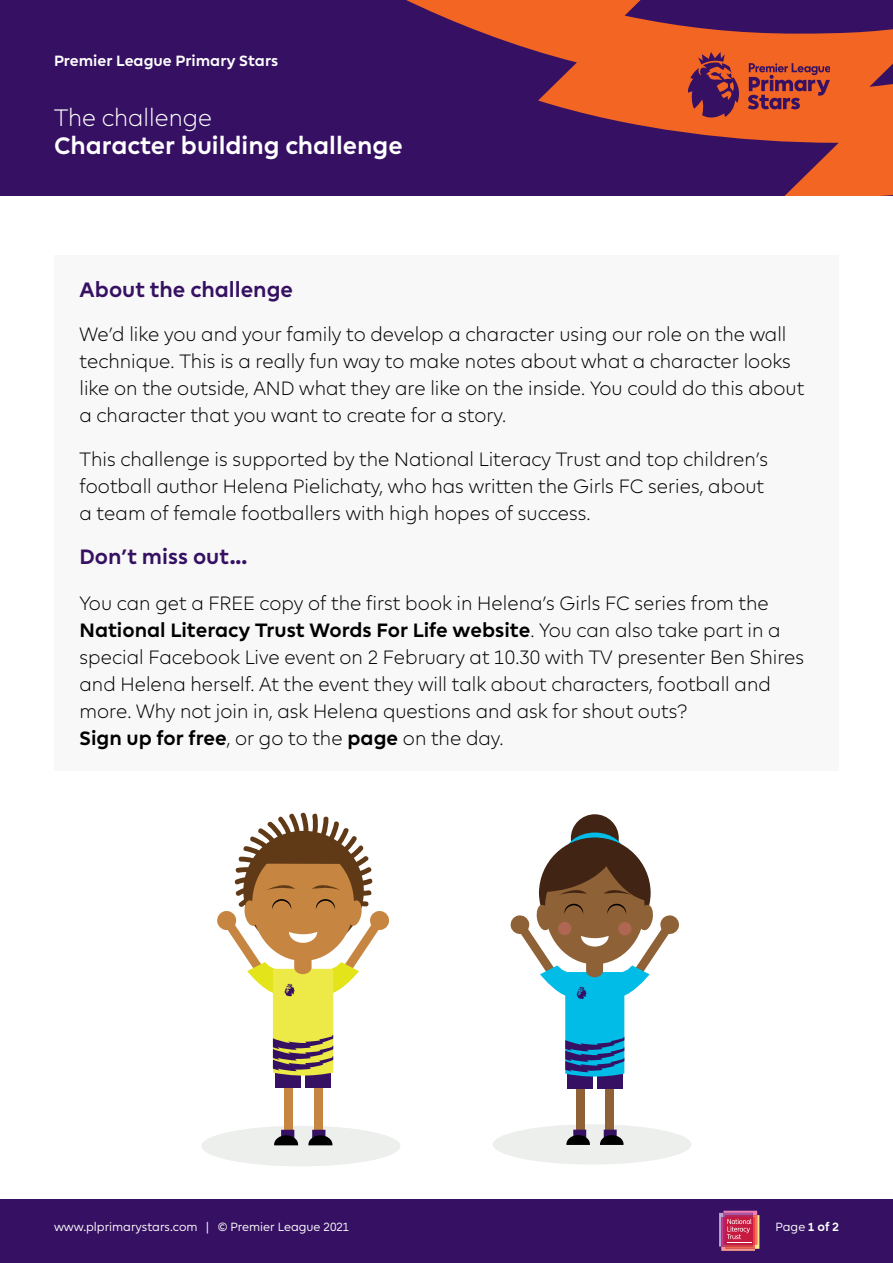
<style>
.page{position:relative;width:893px;height:1263px;background:#fff}
.page>*{position:absolute;margin:0;border:0;box-sizing:border-box;transform-origin:0 0}
.Resource_Title_White{font:700 24px "Premier League";color:#fff}
.Resource_Identifier{font:300 24px "Premier League";color:#fff}
.Body{font:700 21px "Premier League";color:#361163}
.Instructions{font:700 21px "Premier League";color:#361163}
.Body-2{font:300 19.5px/27px "Premier League";color:#000}
.t1{font:700 15px "Premier League";color:#fff}
.t2{font:12px "Premier League";color:#fff}
.s1{font-weight:700}
</style>
<div class="page">
<div style="left:0;top:1199px;width:893px;height:64px;background:#361163"></div>
<div style="left:0;top:0;width:893px;height:196px;background:#361163"></div>
<svg style="left:406px;top:0;width:487px;height:196px"></svg>
<div style="left:493px;top:1124px;width:198px;height:40px;background:#edefed;border-radius:50%"></div>
<div style="left:606px;top:1080px;width:8px;height:54px;background:#8e6136"></div>
<div style="left:576px;top:1080px;width:8px;height:54px;background:#8e6136"></div>
<div style="left:597px;top:1065px;width:25px;height:24px;background:#361163"></div>
<div style="left:567px;top:1065px;width:26px;height:24px;background:#361163"></div>
<svg style="left:600px;top:1129px;width:24px;height:16px"></svg>
<svg style="left:566px;top:1129px;width:24px;height:16px"></svg>
<div style="left:571px;top:814px;width:48px;height:48px;background:#412414;border-radius:50%"></div>
<svg style="left:511px;top:834px;width:168px;height:242px"></svg>
<div style="left:202px;top:1126px;width:198px;height:40px;background:#edefed;border-radius:50%"></div>
<div style="left:314px;top:1079px;width:9px;height:56px;background:#c68641"></div>
<div style="left:284px;top:1079px;width:8px;height:56px;background:#c68641"></div>
<div style="left:305px;top:1063px;width:26px;height:25px;background:#361163"></div>
<div style="left:275px;top:1063px;width:26px;height:25px;background:#361163"></div>
<svg style="left:308px;top:1130px;width:24px;height:15px"></svg>
<svg style="left:274px;top:1130px;width:24px;height:15px"></svg>
<svg style="left:217px;top:812px;width:172px;height:263px"></svg>
<svg style="left:689px;top:52px;width:140px;height:66px"></svg>
<svg style="left:719px;top:1211px;width:40px;height:40px"></svg>
<div style="left:54px;top:255px;width:785px;height:516px;background:#f7f8f7"></div>
<p class="t1" style="left:54px;top:52px;width:226px">Premier League Primary Stars</p>
<p class="Resource_Identifier" style="left:54px;top:104px;width:159px">The challenge</p>
<p class="Resource_Title_White" style="left:54px;top:133px;width:350px">Character building challenge</p>
<p class="Body" style="left:80px;top:278px;width:215px">About the challenge</p>
<p class="Body-2" style="left:80px;top:321px;width:726px">We’d like you and your family to develop a character using our role on the wall technique. This is a really fun way to make notes about what a character looks like on the outside, AND what they are like on the inside. You could do this about a character that you want to create for a story.</p>
<p class="Body-2" style="left:80px;top:446px;width:690px">This challenge is supported by the National Literacy Trust and top children’s football author Helena Pielichaty, who has written the Girls FC series, about a team of female footballers with high hopes of success.</p>
<h2 class="Instructions" style="left:80px;top:545px;width:169px">Don’t miss out...</h2>
<p class="Body-2" style="left:80px;top:590px;width:726px">You can get a FREE copy of the first book in Helena’s Girls FC series from the <span class="s1">National Literacy Trust Words For Life website</span>. You can also take part in a special Facebook Live event on 2 February at 10.30 with TV presenter Ben Shires and Helena herself. At the event they will talk about characters, football and more. Why not join in, ask Helena questions and ask for shout outs?<br><span class="s1">Sign up for free</span>, or go to the <span class="s1">page</span> on the day.</p>
<p class="t2" style="left:54px;top:1220px;width:297px">www.plprimarystars.com | © Premier League 2021</p>
<p class="t2" style="left:775px;top:1220px;width:65px">Page <span class="s1">1 of 2</span></p>
</div>
